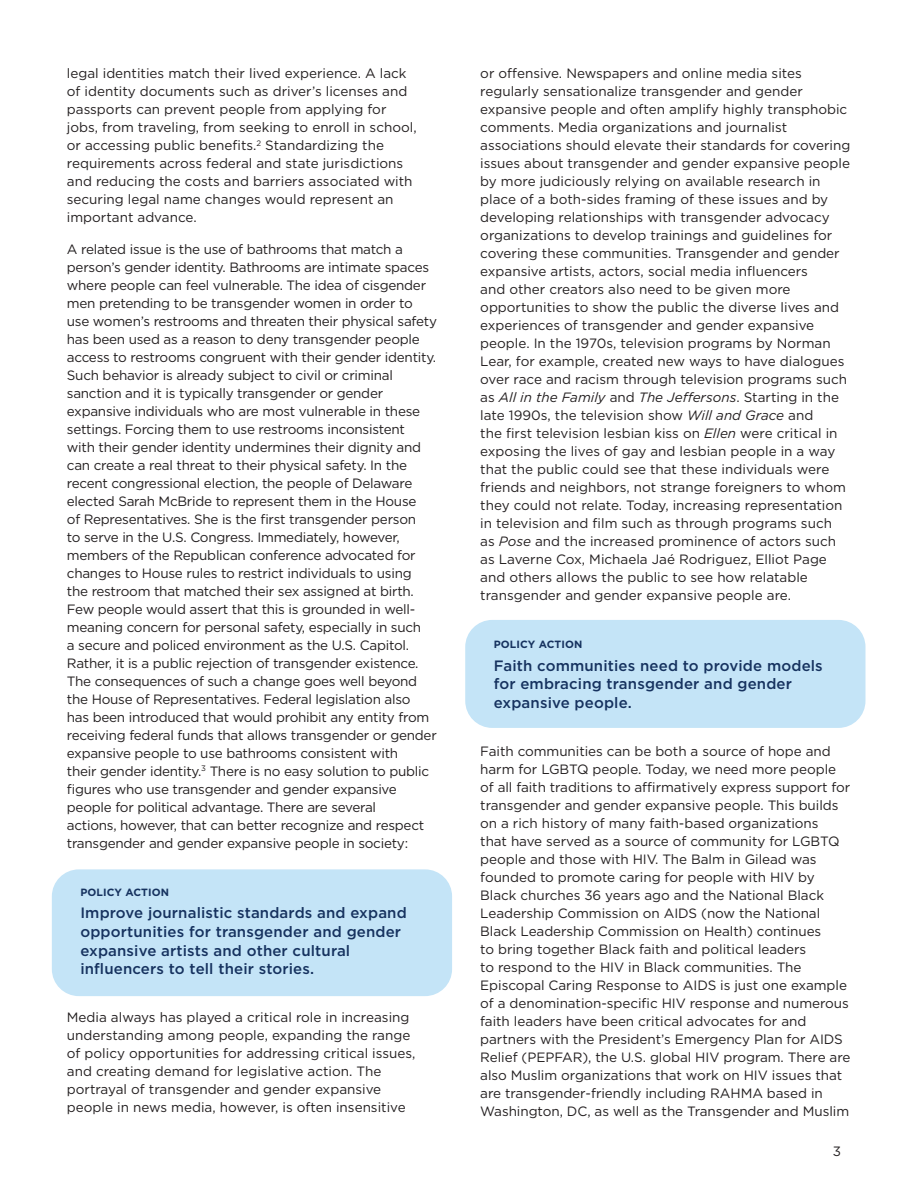
<style>
.page{position:relative;width:918px;height:1188px;background:#fff}
.page>*{position:absolute;margin:0;border:0;box-sizing:border-box;transform-origin:0 0}
._03_Policy_Actiuon_text{font:500 15px/18.8px "Gotham";letter-spacing:.01em;color:#16325f}
._02_Basic_Body{font:13.5px/18px "Gotham";letter-spacing:-.005em;color:#231f20}
._03_Policy_Action_header{font:700 10.5px "Gotham";letter-spacing:.01em;color:#16325f}
.s1{font-style:italic}
</style>
<div class="page">
<div style="left:52px;top:869px;width:400px;height:127px;background:#c4e4f7;border-radius:27px"></div>
<div style="left:465px;top:620px;width:400px;height:108px;background:#c4e4f7;border-radius:27px"></div>
<p class="_02_Basic_Body" style="left:67px;top:64px;width:351px">legal identities match their lived experience. A lack of identity documents such as driver’s licenses and passports can prevent people from applying for jobs, from traveling, from seeking to enroll in school, or accessing public benefits.<sup>2</sup> Standardizing the requirements across federal and state jurisdictions and reducing the costs and barriers associated with securing legal name changes would represent an important advance.</p>
<p class="_02_Basic_Body" style="left:67px;top:240px;width:372px">A related issue is the use of bathrooms that match a person’s gender identity. Bathrooms are intimate spaces where people can feel vulnerable. The idea of cisgender men pretending to be transgender women in order to use women’s restrooms and threaten their physical safety has been used as a reason to deny transgender people access to restrooms congruent with their gender identity.<br>Such behavior is already subject to civil or criminal sanction and it is typically transgender or gender expansive individuals who are most vulnerable in these settings. Forcing them to use restrooms inconsistent<br>with their gender identity undermines their dignity and can create a real threat to their physical safety. In the recent congressional election, the people of Delaware elected Sarah McBride to represent them in the House<br>of Representatives. She is the first transgender person<br>to serve in the U.S. Congress. Immediately, however, members of the Republican conference advocated for changes to House rules to restrict individuals to using<br>the restroom that matched their sex assigned at birth.<br>Few people would assert that this is grounded in well&shy;meaning concern for personal safety, especially in such<br>a secure and policed environment as the U.S. Capitol.<br>Rather, it is a public rejection of transgender existence.<br>The consequences of such a change goes well beyond the House of Representatives. Federal legislation also<br>has been introduced that would prohibit any entity from receiving federal funds that allows transgender or gender expansive people to use bathrooms consistent with<br>their gender identity.<sup>3</sup> There is no easy solution to public figures who use transgender and gender expansive people for political advantage. There are several<br>actions, however, that can better recognize and respect transgender and gender expansive people in society:</p>
<p class="_03_Policy_Action_header" style="left:80px;top:885px;width:90px">POLICY ACTION</p>
<p class="_03_Policy_Actiuon_text" style="left:80px;top:903px;width:328px">Improve journalistic standards and expand opportunities for transgender and gender expansive artists and other cultural influencers to tell their stories.</p>
<p class="_02_Basic_Body" style="left:67px;top:1008px;width:350px">Media always has played a critical role in increasing understanding among people, expanding the range of policy opportunities for addressing critical issues, and creating demand for legislative action. The portrayal of transgender and gender expansive people in news media, however, is often insensitive</p>
<p class="_02_Basic_Body" style="left:480px;top:64px;width:372px">or offensive. Newspapers and online media sites regularly sensationalize transgender and gender expansive people and often amplify highly transphobic comments. Media organizations and journalist associations should elevate their standards for covering issues about transgender and gender expansive people by more judiciously relying on available research in place of a both-sides framing of these issues and by developing relationships with transgender advocacy organizations to develop trainings and guidelines for covering these communities. Transgender and gender expansive artists, actors, social media influencers<br>and other creators also need to be given more opportunities to show the public the diverse lives and experiences of transgender and gender expansive people. In the 1970s, television programs by Norman Lear, for example, created new ways to have dialogues over race and racism through television programs such as <span class="s1">All in the Family</span> and <span class="s1">The Jeffersons</span>. Starting in the late 1990s, the television show <span class="s1">Will and Grace</span> and<br>the first television lesbian kiss on <span class="s1">Ellen</span> were critical in exposing the lives of gay and lesbian people in a way that the public could see that these individuals were friends and neighbors, not strange foreigners to whom they could not relate. Today, increasing representation in television and film such as through programs such<br>as <span class="s1">Pose</span> and the increased prominence of actors such as Laverne Cox, Michaela Jaé Rodriguez, Elliot Page and others allows the public to see how relatable transgender and gender expansive people are.</p>
<p class="_03_Policy_Action_header" style="left:494px;top:638px;width:90px">POLICY ACTION</p>
<p class="_03_Policy_Actiuon_text" style="left:494px;top:656px;width:331px">Faith communities need to provide models for embracing transgender and gender expansive people.</p>
<p class="_02_Basic_Body" style="left:480px;top:742px;width:372px">Faith communities can be both a source of hope and harm for LGBTQ people. Today, we need more people of all faith traditions to affirmatively express support for transgender and gender expansive people. This builds on a rich history of many faith-based organizations<br>that have served as a source of community for LGBTQ people and those with HIV. The Balm in Gilead was founded to promote caring for people with HIV by Black churches 36 years ago and the National Black Leadership Commission on AIDS (now the National Black Leadership Commission on Health) continues<br>to bring together Black faith and political leaders<br>to respond to the HIV in Black communities. The Episcopal Caring Response to AIDS is just one example of a denomination-specific HIV response and numerous faith leaders have been critical advocates for and partners with the President’s Emergency Plan for AIDS Relief (PEPFAR), the U.S. global HIV program. There are also Muslim organizations that work on HIV issues that are transgender-friendly including RAHMA based in Washington, DC, as well as the Transgender and Muslim</p>
<p class="_02_Basic_Body" style="left:833px;top:1142px;width:10px">3</p>
</div>
